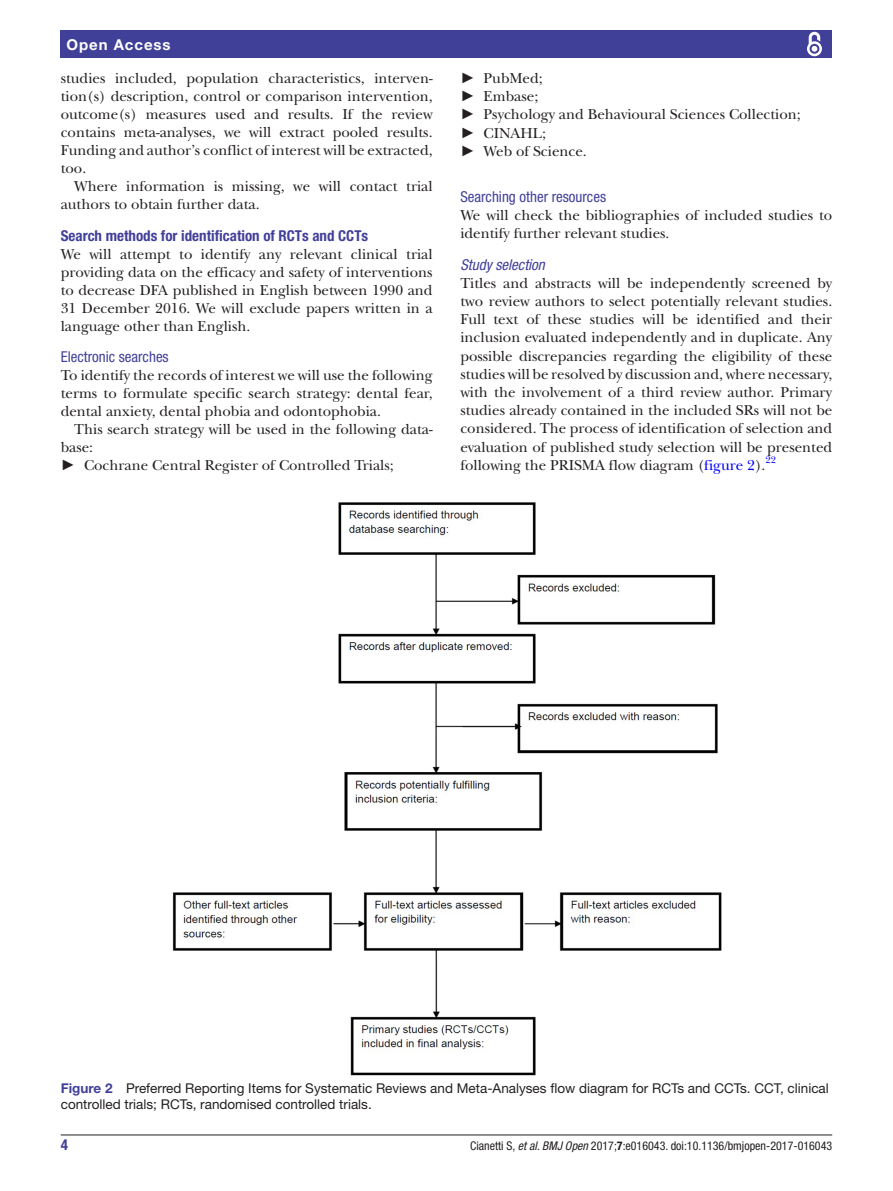
<style>
.page{position:relative;width:893px;height:1191px;background:#fff}
.page>*{position:absolute;margin:0;border:0;box-sizing:border-box;transform-origin:0 0}
.t1{font:15px/18.1px "New Baskerville";color:#231f20;text-align:justify}
.t2{font:700 condensed 15px "Helvetica Neue LT Std";color:#414099}
.t3{font:condensed 15px "Helvetica Neue LT Std";color:#414099}
.t4{font:italic condensed 15px "Helvetica Neue LT Std";color:#414099}
.t5{font:700 15px "Helvetica Neue LT Std";letter-spacing:.065em;color:#fff}
.t6{font:13.5px/16.2px "Helvetica Neue LT Std";color:#231f20}
.t7{font:condensed 12px "Helvetica Neue LT Std";color:#231f20}
.t8{font:9.9px "New Baskerville";color:#00f}
.s1{font-family:"Arial"}
.s2{color:#00f}
.s3{font-weight:700;color:#414099}
.s4{font-style:italic}
.s5{font-weight:700}
</style>
<div class="page">
<hr style="left:61px;top:1134px;width:771px;height:1px;background:#231f20">
<div style="left:61px;top:31px;width:771px;height:27px;background:#414099"></div>
<svg style="left:807px;top:31px;width:15px;height:26px"></svg>
<img style="left:172px;top:503px;width:550px;height:572px">
<p class="t5" style="left:66px;top:35px;width:106px">Open Access</p>
<p class="t1" style="left:61px;top:69px;width:373px">studies included, population characteristics, interven&shy;tion(s) description, control or comparison intervention, outcome(s) measures used and results. If the review contains meta-analyses, we will extract pooled results.<br>Funding and author’s conflict of interest will be extracted, too.</p>
<p class="t1" style="left:61px;top:177px;width:373px;text-indent:14px">Where information is missing, we will contact trial authors to obtain further data.</p>
<p class="t2" style="left:61px;top:226px;width:309px">Search methods for identification of RCTs and CCTs</p>
<p class="t1" style="left:61px;top:245px;width:373px">We will attempt to identify any relevant clinical trial providing data on the efficacy and safety of interventions to decrease DFA published in English between 1990 and 31 December 2016. We will exclude papers written in a language other than English.</p>
<p class="t3" style="left:61px;top:348px;width:109px">Electronic searches</p>
<p class="t1" style="left:61px;top:366px;width:373px">To identify the records of interest we will use the following terms to formulate specific search strategy: dental fear, dental anxiety, dental phobia and odontophobia.</p>
<p class="t1" style="left:61px;top:420px;width:373px;text-align:left;text-indent:14px">This search strategy will be used in the following data&shy;base:<br><span class="s1">►</span> Cochrane Central Register of Controlled Trials;</p>
<p class="t1" style="left:460px;top:69px;width:342px;text-align:left"><span class="s1">►</span> PubMed;<br><span class="s1">►</span> Embase;<br><span class="s1">►</span> Psychology and Behavioural Sciences Collection; <span class="s1">►</span> CINAHL;<br><span class="s1">►</span> Web of Science.</p>
<p class="t3" style="left:460px;top:188px;width:147px">Searching other resources</p>
<p class="t1" style="left:460px;top:206px;width:373px">We will check the bibliographies of included studies to identify further relevant studies.</p>
<p class="t4" style="left:460px;top:256px;width:86px">Study selection</p>
<p class="t1" style="left:460px;top:274px;width:373px">Titles and abstracts will be independently screened by two review authors to select potentially relevant studies.<br>Full text of these studies will be identified and their inclusion evaluated independently and in duplicate. Any possible discrepancies regarding the eligibility of these studies will be resolved by discussion and, where necessary, with the involvement of a third review author. Primary studies already contained in the included SRs will not be considered. The process of identification of selection and evaluation of published study selection will be presented following the PRISMA flow diagram (<span class="s2">figure 2</span>).</p>
<p class="t8" style="left:765px;top:454px;width:12px">22</p>
<p class="t6" style="left:61px;top:1080px;width:770px"><span class="s3">Figure 2</span> Preferred Reporting Items for Systematic Reviews and Meta-Analyses flow diagram for RCTs and CCTs. CCT, clinical controlled trials; RCTs, randomised controlled trials.</p>
<p class="t2" style="left:61px;top:1135px;width:9px">4</p>
<p class="t7" style="left:470px;top:1138px;width:364px">Cianetti S, <span class="s4">et al</span>. <span class="s4">BMJ Open</span> 2017;<span class="s5">7</span>:e016043. doi:10.1136/bmjopen-2017-016043</p>
</div>
